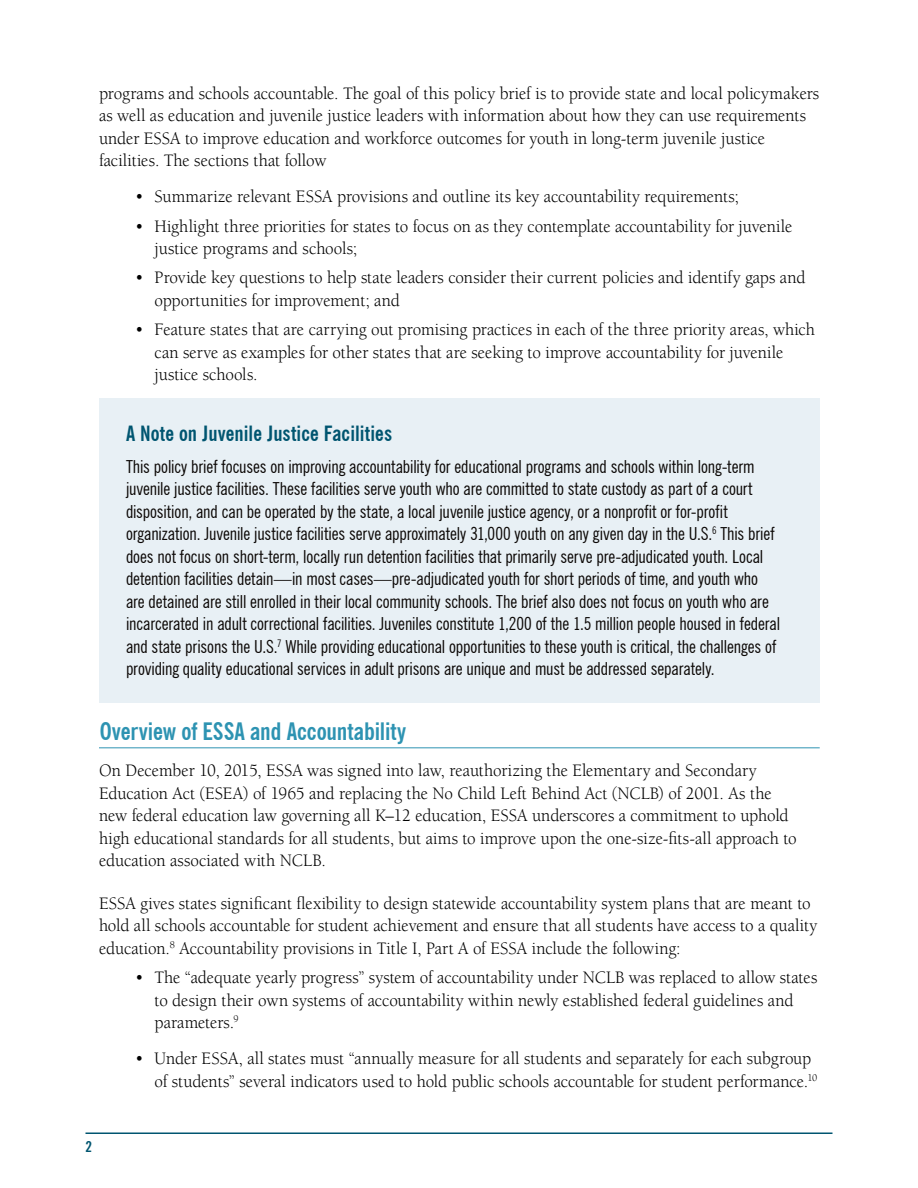
<style>
.page{position:relative;width:918px;height:1188px;background:#fff}
.page>*{position:absolute;margin:0;border:0;box-sizing:border-box;transform-origin:0 0}
.t1{font:700 condensed 24px "News Gothic BT";letter-spacing:-.005em;color:#2d93b2}
.body_text{font:700 condensed 21px "News Gothic BT";letter-spacing:.005em;color:#005570}
.t2{font:18px/22.5px "Berkeley";letter-spacing:-.005em;color:#000;scale:.95 1}
.body_text-2{font:condensed 18px/22.5px "News Gothic BT";letter-spacing:-.005em;color:#0c0806}
.body_text-3{font:700 condensed 15px "News Gothic BT";color:#005570}
</style>
<div class="page">
<hr style="left:86px;top:1132px;width:746px;height:2px;background:#005570">
<div style="left:99px;top:398px;width:721px;height:304px;background:#e8f0f5"></div>
<hr style="left:99px;top:748px;width:721px;height:1px;background:#2d93b2">
<p class="t2" style="left:99px;top:82px;width:760px">programs and schools accountable. The goal of this policy brief is to provide state and local policymakers as well as education and juvenile justice leaders with information about how they can use requirements under ESSA to improve education and workforce outcomes for youth in long-term juvenile justice facilities. The sections that follow</p>
<p class="t2" style="left:135px;top:186px;width:637px">• Summarize relevant ESSA provisions and outline its key accountability requirements;</p>
<p class="t2" style="left:154px;top:215px;width:673px;text-indent:-20px">• Highlight three priorities for states to focus on as they contemplate accountability for juvenile justice programs and schools;</p>
<p class="t2" style="left:154px;top:267px;width:687px;text-indent:-20px">• Provide key questions to help state leaders consider their current policies and identify gaps and opportunities for improvement; and</p>
<p class="t2" style="left:154px;top:319px;width:697px;text-indent:-20px">• Feature states that are carrying out promising practices in each of the three priority areas, which can serve as examples for other states that are seeking to improve accountability for juvenile justice schools.</p>
<p class="body_text" style="left:126px;top:421px;width:268px">A Note on Juvenile Justice Facilities</p>
<p class="body_text-2" style="left:126px;top:455px;width:656px">This policy brief focuses on improving accountability for educational programs and schools within long-term juvenile justice facilities. These facilities serve youth who are committed to state custody as part of a court disposition, and can be operated by the state, a local juvenile justice agency, or a nonprofit or for-profit organization. Juvenile justice facilities serve approximately 31,000 youth on any given day in the U.S.<sup>6</sup> This brief does not focus on short-term, locally run detention facilities that primarily serve pre-adjudicated youth. Local detention facilities detain—in most cases—pre-adjudicated youth for short periods of time, and youth who are detained are still enrolled in their local community schools. The brief also does not focus on youth who are incarcerated in adult correctional facilities. Juveniles constitute 1,200 of the 1.5 million people housed in federal and state prisons the U.S.<sup>7</sup> While providing educational opportunities to these youth is critical, the challenges of providing quality educational services in adult prisons are unique and must be addressed separately.</p>
<p class="t1" style="left:100px;top:717px;width:308px">Overview of ESSA and Accountability</p>
<p class="t2" style="left:99px;top:760px;width:736px">On December 10, 2015, ESSA was signed into law, reauthorizing the Elementary and Secondary Education Act (ESEA) of 1965 and replacing the No Child Left Behind Act (NCLB) of 2001. As the new federal education law governing all K–12 education, ESSA underscores a commitment to uphold high educational standards for all students, but aims to improve upon the one-size-fits-all approach to education associated with NCLB.</p>
<p class="t2" style="left:99px;top:892px;width:758px">ESSA gives states significant flexibility to design statewide accountability system plans that are meant to hold all schools accountable for student achievement and ensure that all students have access to a quality education.<sup>8</sup> Accountability provisions in Title I, Part A of ESSA include the following:</p>
<p class="t2" style="left:154px;top:967px;width:699px;text-indent:-20px">• The “adequate yearly progress” system of accountability under NCLB was replaced to allow states to design their own systems of accountability within newly established federal guidelines and parameters.<sup>9</sup></p>
<p class="t2" style="left:154px;top:1048px;width:699px;text-indent:-20px">• Under ESSA, all states must “annually measure for all students and separately for each subgroup of students” several indicators used to hold public schools accountable for student performance.<sup>10</sup></p>
<p class="body_text-3" style="left:86px;top:1138px;width:8px">2</p>
</div>
